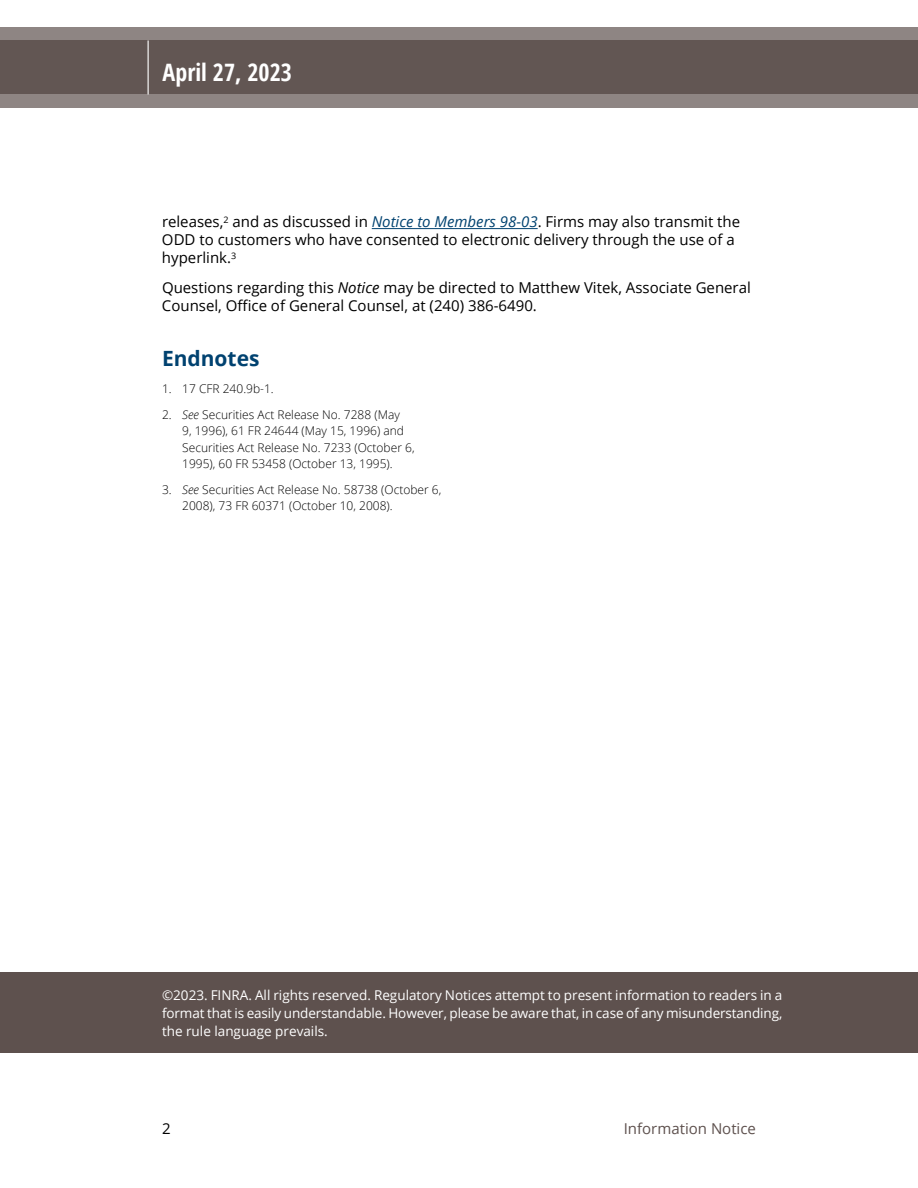
<style>
.page{position:relative;width:918px;height:1188px;background:#fff}
.page>*{position:absolute;margin:0;border:0;box-sizing:border-box;transform-origin:0 0}
.t1{font:700 24px "Open Sans Condensed";color:#fff}
.t2{font:700 21px "Open Sans";color:#004270}
.t3{font:15px/18px "Open Sans";color:#000}
.t4{font:15px "Open Sans";color:#5e514e}
.t5{font:13.5px/18px "Open Sans";letter-spacing:-.01em;color:#fff;text-align:justify}
.t6{font:300 12px/16.5px "Open Sans";color:#000}
.s1{font-style:italic;color:#004270}
.s2{font-style:italic}
</style>
<div class="page">
<hr style="left:372px;top:228px;width:166px;height:1px;background:#004270">
<div style="left:0;top:972px;width:918px;height:81px;background:#5e514e"></div>
<svg style="left:0;top:27px;width:918px;height:81px;background:#706563"></svg>
<hr style="left:148px;top:40px;width:1px;height:54px;background:#fff">
<h1 class="t1" style="left:163px;top:55px;width:131px">April 27, 2023</h1>
<p class="t3" style="left:162px;top:213px;width:580px">releases,<sup>2</sup> and as discussed in <span class="s1">Notice to Members 98-03</span>. Firms may also transmit the<br>ODD to customers who have consented to electronic delivery through the use of a hyperlink.<sup>3</sup></p>
<p class="t3" style="left:162px;top:279px;width:590px">Questions regarding this <span class="s2">Notice</span> may be directed to Matthew Vitek, Associate General<br>Counsel, Office of General Counsel, at (240) 386-6490.</p>
<h2 class="t2" style="left:162px;top:344px;width:99px">Endnotes</h2>
<p class="t6" style="left:162px;top:380px;width:113px">1. 17 CFR 240.9b-1.</p>
<p class="t6" style="left:182px;top:406px;width:234px;text-indent:-20px">2. <span class="s2">See</span> Securities Act Release No. 7288 (May<br>9, 1996), 61 FR 24644 (May 15, 1996) and Securities Act Release No. 7233 (October 6, 1995), 60 FR 53458 (October 13, 1995).</p>
<p class="t6" style="left:182px;top:481px;width:261px;text-indent:-20px">3. <span class="s2">See</span> Securities Act Release No. 58738 (October 6,<br>2008), 73 FR 60371 (October 10, 2008).</p>
<p class="t5" style="left:162px;top:985px;width:622px">©2023. FINRA. All rights reserved. Regulatory Notices attempt to present information to readers in a format that is easily understandable. However, please be aware that, in case of any misunderstanding, the rule language prevails.</p>
<p class="t3" style="left:162px;top:1119px;width:10px">2</p>
<p class="t4" style="left:624px;top:1118px;width:134px">Information Notice</p>
</div>
